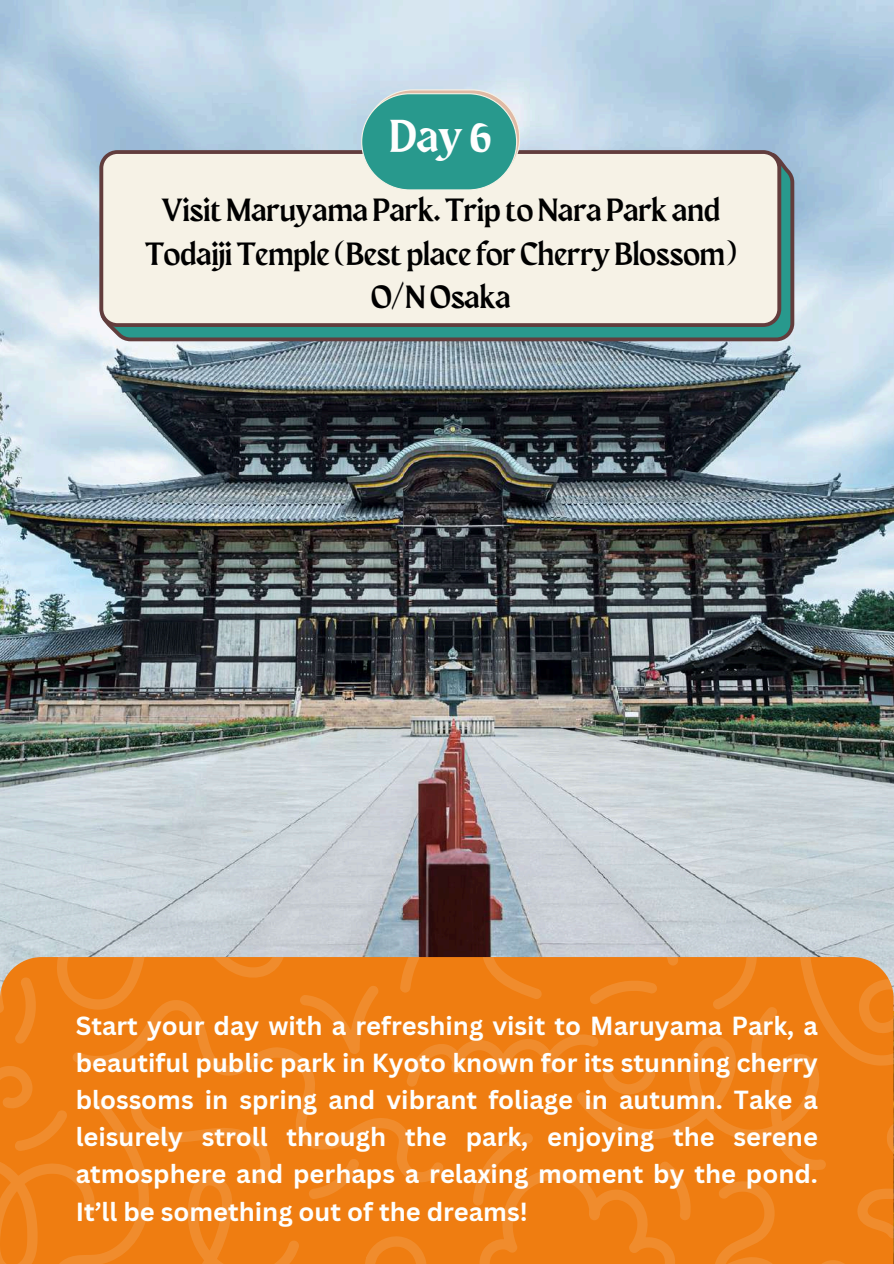
<style>
.page{position:relative;width:894px;height:1264px;background:#fff}
.page>*{position:absolute;margin:0;border:0;box-sizing:border-box;transform-origin:0 0}
.t1{font:46.05px "Maragsa Display";color:#fefefe}
.t2{font:32.1px/43.7px "Maragsa Display";color:#000;text-align:center}
.t3{font:700 25.5px/37.2px "Canva Sans";color:#fefffe;text-align:justify}
</style>
<div class="page">
<img style="left:0;top:0;width:893px;height:957px">
<svg style="left:101px;top:153px;width:692px;height:188px;background:#3c847c"></svg>
<div style="left:99px;top:150px;width:682px;height:177px;background:#f6f2e6"></div>
<svg style="left:361px;top:89px;width:158px;height:101px;background:#4ea89d"></svg>
<svg style="left:0;top:957px;width:893px;height:306px;background:#ef7f16"></svg>
<h1 class="t1" style="left:389px;top:116px;width:103px">Day 6</h1>
<p class="t2" style="left:145px;top:190px;width:592px">VisitMaruyama Park. Trip toNara Park and<br>Todaiji Temple (Best place for Cherry Blossom)<br>O/NOsaka</p>
<p class="t3" style="left:76px;top:1006px;width:743px">Start your day with a refreshing visit to Maruyama Park, a beautiful public park in Kyoto known for its stunning cherry blossoms in spring and vibrant foliage in autumn. Take a leisurely stroll through the park, enjoying the serene atmosphere and perhaps a relaxing moment by the pond.<br>It’ll be something out of the dreams!</p>
</div>
